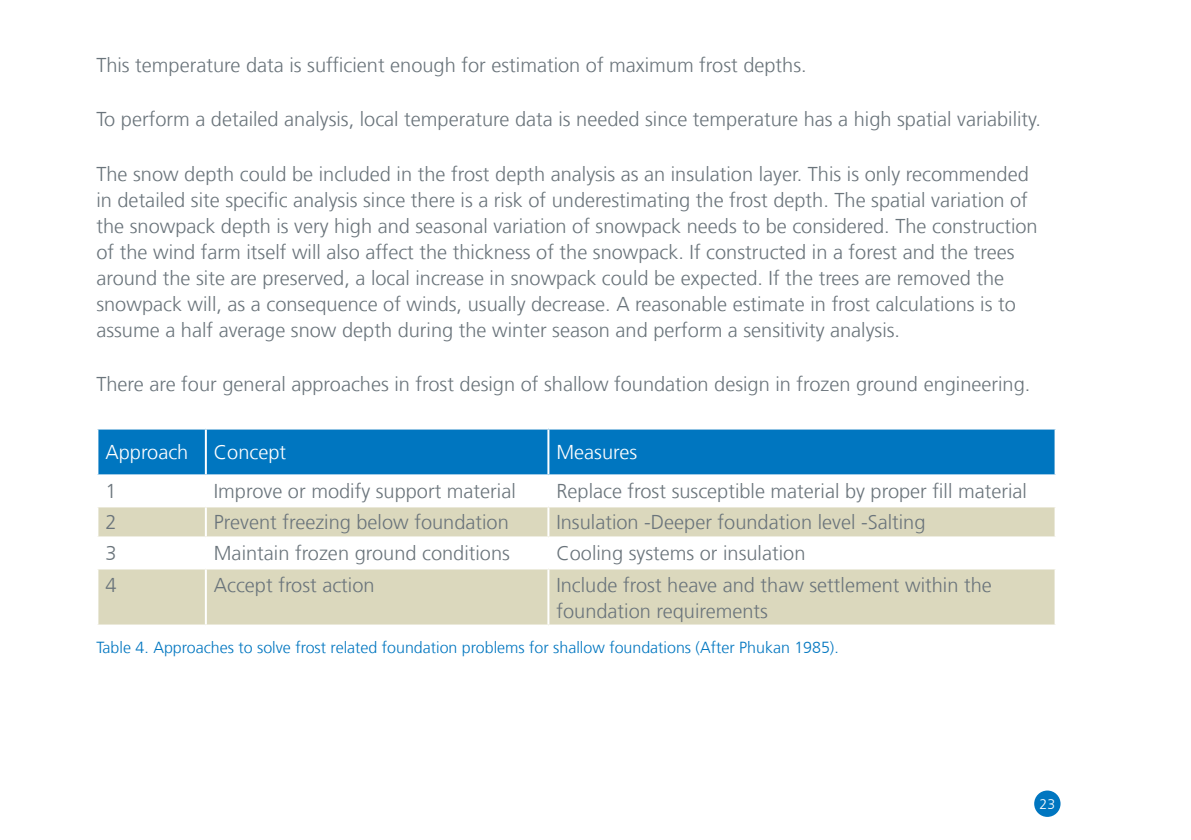
<style>
.page{position:relative;width:1191px;height:840px;background:#fff}
.page>*{position:absolute;margin:0;border:0;box-sizing:border-box;transform-origin:0 0}
.t1{font:300 20px/26px "Frutiger LT Com";color:#6a747b}
.t2{font:300 20px "Frutiger LT Com";color:#fff}
.t3{font:300 16px "Frutiger LT Com";color:#0076c0}
.t4{font:300 14px "Frutiger LT Com";color:#fff}
</style>
<div class="page">
<div style="left:1034px;top:790px;width:26px;height:26px;background:#0076c0;border-radius:50%"></div>
<div style="left:98px;top:429px;width:956px;height:45px;background:#0076c0"></div>
<svg style="left:98px;top:507px;width:956px;height:117px;fill:#dbd8bd"></svg>
<hr style="left:205px;top:429px;width:2px;height:45px;background:#fff">
<hr style="left:547px;top:429px;width:2px;height:45px;background:#fff">
<hr style="left:205px;top:507px;width:2px;height:29px;background:#fff">
<hr style="left:547px;top:507px;width:2px;height:29px;background:#fff">
<hr style="left:96px;top:536px;width:110px;height:2px;background:#fff">
<hr style="left:206px;top:536px;width:342px;height:2px;background:#fff">
<hr style="left:205px;top:538px;width:2px;height:29px;background:#fff">
<hr style="left:548px;top:536px;width:508px;height:2px;background:#fff">
<hr style="left:547px;top:538px;width:2px;height:29px;background:#fff">
<hr style="left:96px;top:567px;width:110px;height:2px;background:#fff">
<hr style="left:206px;top:567px;width:342px;height:2px;background:#fff">
<hr style="left:205px;top:569px;width:2px;height:55px;background:#fff">
<hr style="left:548px;top:567px;width:508px;height:2px;background:#fff">
<hr style="left:547px;top:569px;width:2px;height:55px;background:#fff">
<p class="t1" style="left:96px;top:52px;width:712px">This temperature data is sufficient enough for estimation of maximum frost depths.</p>
<p class="t1" style="left:96px;top:106px;width:946px">To perform a detailed analysis, local temperature data is needed since temperature has a high spatial variability.</p>
<p class="t1" style="left:96px;top:161px;width:942px">The snow depth could be included in the frost depth analysis as an insulation layer. This is only recommended in detailed site specific analysis since there is a risk of underestimating the frost depth. The spatial variation of the snowpack depth is very high and seasonal variation of snowpack needs to be considered. The construction of the wind farm itself will also affect the thickness of the snowpack. If constructed in a forest and the trees around the site are preserved, a local increase in snowpack could be expected. If the trees are removed the snowpack will, as a consequence of winds, usually decrease. A reasonable estimate in frost calculations is to assume a half average snow depth during the winter season and perform a sensitivity analysis.</p>
<p class="t1" style="left:96px;top:371px;width:935px">There are four general approaches in frost design of shallow foundation design in frozen ground engineering.</p>
<p class="t2" style="left:105px;top:440px;width:84px">Approach</p>
<p class="t2" style="left:214px;top:440px;width:74px">Concept</p>
<p class="t2" style="left:556px;top:440px;width:82px">Measures</p>
<p class="t1" style="left:105px;top:478px;width:13px">1</p>
<p class="t1" style="left:214px;top:478px;width:303px">Improve or modify support material</p>
<p class="t1" style="left:556px;top:478px;width:472px">Replace frost susceptible material by proper fill material</p>
<p class="t1" style="left:105px;top:509px;width:13px">2</p>
<p class="t1" style="left:214px;top:509px;width:296px">Prevent freezing below foundation</p>
<p class="t1" style="left:556px;top:509px;width:370px">Insulation -Deeper foundation level -Salting</p>
<p class="t1" style="left:105px;top:540px;width:13px">3</p>
<p class="t1" style="left:214px;top:540px;width:298px">Maintain frozen ground conditions</p>
<p class="t1" style="left:556px;top:540px;width:250px">Cooling systems or insulation</p>
<p class="t1" style="left:105px;top:571px;width:13px">4</p>
<p class="t1" style="left:214px;top:571px;width:162px">Accept frost action</p>
<p class="t1" style="left:556px;top:571px;width:437px">Include frost heave and thaw settlement within the foundation requirements</p>
<p class="t3" style="left:96px;top:637px;width:744px">Table 4. Approaches to solve frost related foundation problems for shallow foundations (After Phukan 1985).</p>
<p class="t4" style="left:1039px;top:795px;width:17px">23</p>
</div>
